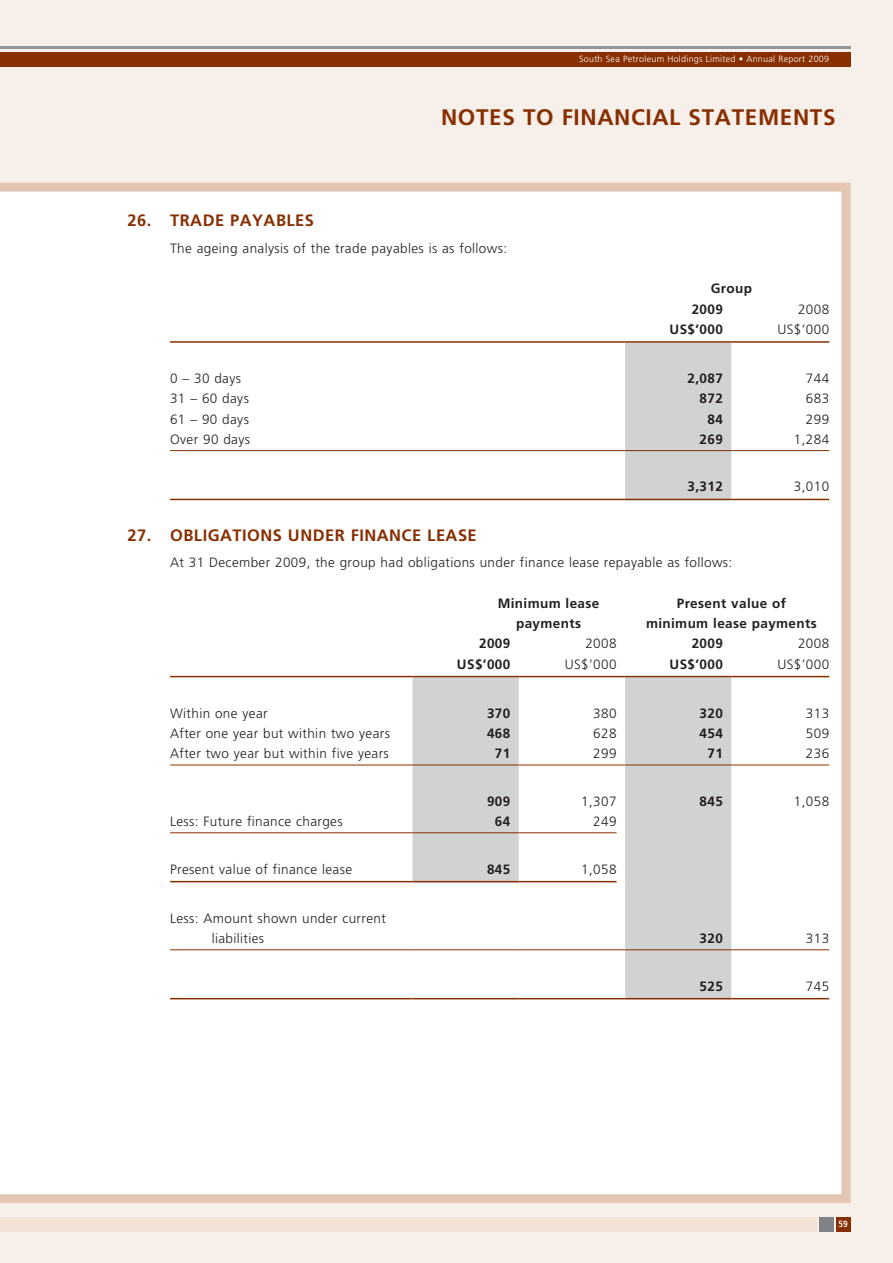
<style>
.page{position:relative;width:893px;height:1263px;background:#f7efe9}
.page>*{position:absolute;margin:0;border:0;box-sizing:border-box;transform-origin:0 0}
.t1{font:700 22.5px "Frutiger LT Std";letter-spacing:.03em;color:#882f01}
.t2{font:700 16.5px "Frutiger LT Std";letter-spacing:.03em;color:#882f01}
.t3{font:300 13.5px/20.2px "Frutiger LT Std";letter-spacing:.03em;color:#231f20}
.t4{font:700 13.5px/20.2px "Frutiger LT Std";letter-spacing:.03em;color:#231f20;text-align:center}
.t5{font:300 9px "Frutiger LT Std";letter-spacing:.03em;color:#fff}
.t6{font:700 condensed 9px "Frutiger LT Std";color:#fff}
</style>
<div class="page">
<div style="left:0;top:183px;width:850px;height:1020px;background:#fff"></div>
<div style="left:0;top:52px;width:850px;height:14px;background:#882f01"></div>
<hr style="left:0;top:47px;width:850px;height:2px;background:#939598">
<div style="left:0;top:1217px;width:816px;height:14px;background:#f1e2d6"></div>
<div style="left:836px;top:1217px;width:14px;height:14px;background:#882f01"></div>
<div style="left:819px;top:1217px;width:14px;height:14px;background:#808285"></div>
<div style="left:625px;top:343px;width:106px;height:156px;background:#d1d2d4"></div>
<hr style="left:170px;top:341px;width:455px;height:2px;background:#882f01">
<hr style="left:625px;top:341px;width:106px;height:2px;background:#882f01">
<hr style="left:731px;top:341px;width:98px;height:2px;background:#882f01">
<hr style="left:170px;top:450px;width:455px;height:1px;background:#882f01">
<hr style="left:625px;top:450px;width:106px;height:1px;background:#882f01">
<hr style="left:731px;top:450px;width:98px;height:1px;background:#882f01">
<hr style="left:170px;top:499px;width:455px;height:1px;background:#882f01">
<hr style="left:625px;top:499px;width:106px;height:1px;background:#882f01">
<hr style="left:731px;top:499px;width:98px;height:1px;background:#882f01">
<svg style="left:412px;top:677px;width:319px;height:321px;background:#e5e5e6"></svg>
<hr style="left:170px;top:676px;width:242px;height:1px;background:#882f01">
<hr style="left:412px;top:676px;width:107px;height:1px;background:#882f01">
<hr style="left:519px;top:676px;width:106px;height:1px;background:#882f01">
<hr style="left:625px;top:676px;width:106px;height:1px;background:#882f01">
<hr style="left:731px;top:676px;width:98px;height:1px;background:#882f01">
<hr style="left:170px;top:765px;width:242px;height:1px;background:#882f01">
<hr style="left:412px;top:765px;width:107px;height:1px;background:#882f01">
<hr style="left:519px;top:765px;width:106px;height:1px;background:#882f01">
<hr style="left:625px;top:765px;width:106px;height:1px;background:#882f01">
<hr style="left:731px;top:765px;width:98px;height:1px;background:#882f01">
<hr style="left:170px;top:832px;width:242px;height:1px;background:#882f01">
<hr style="left:412px;top:832px;width:107px;height:1px;background:#882f01">
<hr style="left:519px;top:832px;width:98px;height:1px;background:#882f01">
<hr style="left:170px;top:881px;width:242px;height:1px;background:#882f01">
<hr style="left:412px;top:881px;width:107px;height:1px;background:#882f01">
<hr style="left:519px;top:881px;width:98px;height:1px;background:#882f01">
<hr style="left:170px;top:949px;width:242px;height:1px;background:#882f01">
<hr style="left:412px;top:949px;width:107px;height:1px;background:#882f01">
<hr style="left:519px;top:949px;width:106px;height:1px;background:#882f01">
<hr style="left:625px;top:949px;width:106px;height:1px;background:#882f01">
<hr style="left:731px;top:949px;width:98px;height:1px;background:#882f01">
<hr style="left:170px;top:998px;width:242px;height:1px;background:#882f01">
<hr style="left:412px;top:998px;width:107px;height:1px;background:#882f01">
<hr style="left:519px;top:998px;width:106px;height:1px;background:#882f01">
<hr style="left:625px;top:998px;width:106px;height:1px;background:#882f01">
<hr style="left:731px;top:998px;width:98px;height:1px;background:#882f01">
<p class="t5" style="left:579px;top:54px;width:252px">South Sea Petroleum Holdings Limited • Annual Report 2009</p>
<h1 class="t1" style="left:441px;top:104px;width:396px">Notes to Fi nancial Statements</h1>
<p class="t2" style="left:128px;top:211px;width:38px">26. TRA</p>
<p class="t2" style="left:203px;top:211px;width:102px">DE PAYABLES</p>
<p class="t3" style="left:170px;top:238px;width:339px">The ageing analysis of the trade payables is as follows:</p>
<p class="t4" style="left:692px;top:279px;width:62px;text-align:left;text-indent:19px">Group<br>2009</p>
<p class="t3" style="left:798px;top:299px;width:33px">2008</p>
<p class="t4" style="left:670px;top:319px;width:55px">US$’000</p>
<p class="t3" style="left:777px;top:319px;width:53px">US$’000</p>
<p class="t3" style="left:170px;top:369px;width:72px">0 – 30 days</p>
<p class="t4" style="left:688px;top:368px;width:37px">2,087</p>
<p class="t3" style="left:806px;top:369px;width:25px">744</p>
<p class="t3" style="left:170px;top:389px;width:80px">31 – 60 days</p>
<p class="t4" style="left:700px;top:389px;width:25px">872</p>
<p class="t3" style="left:806px;top:389px;width:25px">683</p>
<p class="t3" style="left:170px;top:409px;width:80px">61 – 90 days</p>
<p class="t4" style="left:707px;top:409px;width:17px">84</p>
<p class="t3" style="left:806px;top:409px;width:25px">299</p>
<p class="t3" style="left:170px;top:429px;width:81px">Over 90 days</p>
<p class="t4" style="left:700px;top:429px;width:25px">269</p>
<p class="t3" style="left:794px;top:429px;width:37px">1,284</p>
<p class="t4" style="left:688px;top:477px;width:37px">3,312</p>
<p class="t3" style="left:794px;top:477px;width:37px">3,010</p>
<p class="t2" style="left:128px;top:525px;width:132px">27. OBLIGATIONS</p>
<p class="t2" style="left:288px;top:525px;width:89px">UNDER FINAN</p>
<p class="t2" style="left:402px;top:525px;width:46px">CE LEASE</p>
<p class="t3" style="left:170px;top:553px;width:564px">At 31 December 2009, the group had obligations under finance lease repayable as follows:</p>
<p class="t4" style="left:498px;top:593px;width:103px">Minimum lease payments</p>
<p class="t4" style="left:646px;top:593px;width:172px">Present value of minimum lease payments</p>
<p class="t4" style="left:479px;top:634px;width:33px">2009</p>
<p class="t3" style="left:585px;top:634px;width:33px">2008</p>
<p class="t4" style="left:692px;top:634px;width:33px">2009</p>
<p class="t3" style="left:798px;top:634px;width:33px">2008</p>
<p class="t4" style="left:457px;top:654px;width:55px">US$’000</p>
<p class="t3" style="left:565px;top:654px;width:53px">US$’000</p>
<p class="t4" style="left:670px;top:654px;width:55px">US$’000</p>
<p class="t3" style="left:777px;top:654px;width:53px">US$’000</p>
<p class="t3" style="left:170px;top:703px;width:99px">Within one year</p>
<p class="t4" style="left:487px;top:703px;width:25px">370</p>
<p class="t3" style="left:593px;top:703px;width:25px">380</p>
<p class="t4" style="left:700px;top:703px;width:25px">320</p>
<p class="t3" style="left:806px;top:703px;width:25px">313</p>
<p class="t3" style="left:170px;top:723px;width:221px">After one year but within two years</p>
<p class="t4" style="left:487px;top:723px;width:25px">468</p>
<p class="t3" style="left:593px;top:723px;width:25px">628</p>
<p class="t4" style="left:700px;top:723px;width:25px">454</p>
<p class="t3" style="left:806px;top:723px;width:25px">509</p>
<p class="t3" style="left:170px;top:744px;width:220px">After two year but within five years</p>
<p class="t4" style="left:495px;top:744px;width:17px">71</p>
<p class="t3" style="left:593px;top:744px;width:25px">299</p>
<p class="t4" style="left:707px;top:744px;width:17px">71</p>
<p class="t3" style="left:806px;top:744px;width:25px">236</p>
<p class="t4" style="left:487px;top:791px;width:25px">909</p>
<p class="t3" style="left:581px;top:791px;width:37px">1,307</p>
<p class="t4" style="left:700px;top:791px;width:25px">845</p>
<p class="t3" style="left:794px;top:791px;width:37px">1,058</p>
<p class="t3" style="left:170px;top:811px;width:174px">Less: Future finance charges</p>
<p class="t4" style="left:495px;top:811px;width:17px">64</p>
<p class="t3" style="left:593px;top:811px;width:25px">249</p>
<p class="t3" style="left:170px;top:859px;width:183px">Present value of finance lease</p>
<p class="t4" style="left:487px;top:859px;width:25px">845</p>
<p class="t3" style="left:581px;top:859px;width:37px">1,058</p>
<p class="t3" style="left:212px;top:908px;width:176px;text-indent:-42px">Less: Amount shown under current liabilities</p>
<p class="t4" style="left:700px;top:928px;width:25px">320</p>
<p class="t3" style="left:806px;top:928px;width:25px">313</p>
<p class="t4" style="left:700px;top:976px;width:25px">525</p>
<p class="t3" style="left:806px;top:976px;width:25px">745</p>
<p class="t6" style="left:838px;top:1218px;width:11px">59</p>
</div>
